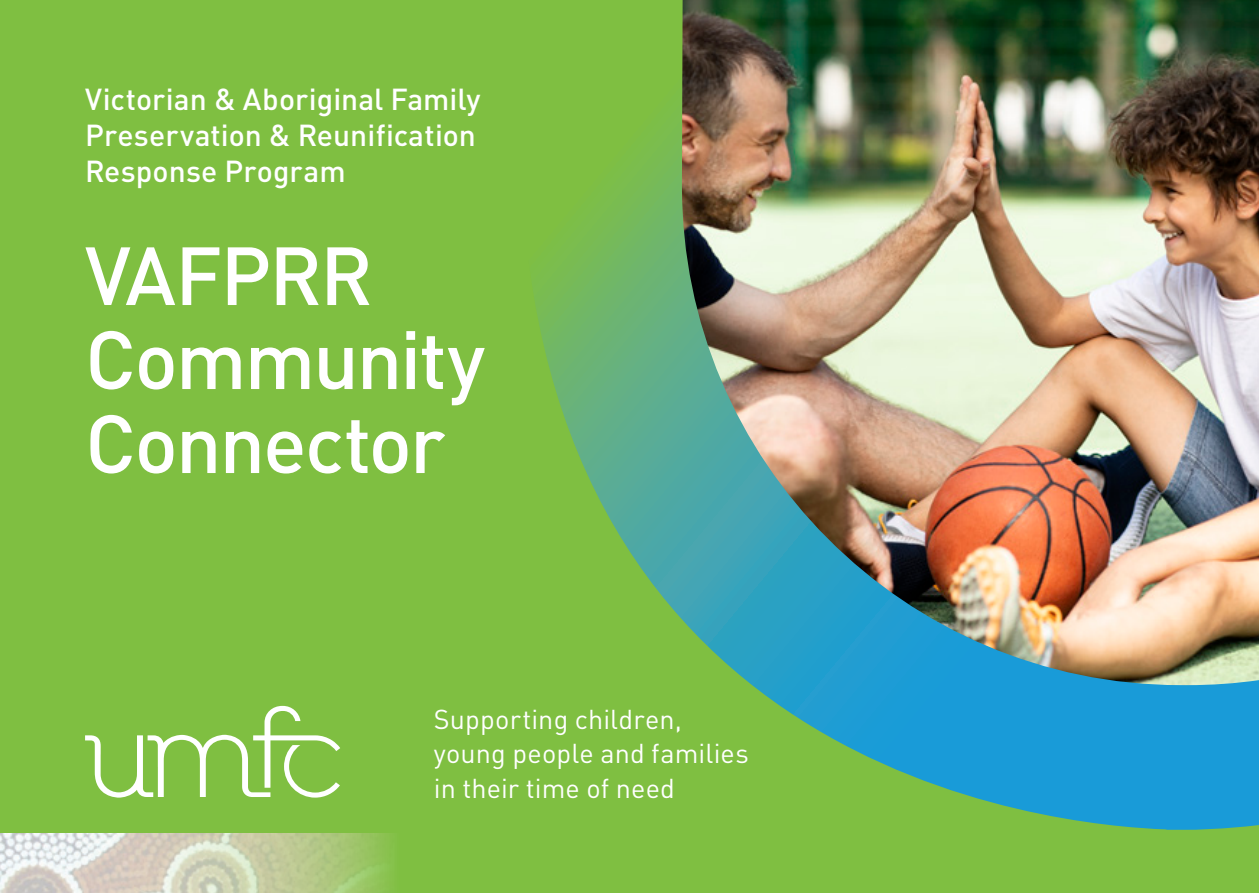
<style>
.page{position:relative;width:1259px;height:893px;background:#7fbf41}
.page>*{position:absolute;margin:0;border:0;box-sizing:border-box;transform-origin:0 0}
.H0-_Cover{font:500 81px/84px "DIN";letter-spacing:-.03em;color:#fff}
.H0-_Cover-2{font:500 30px/36px "DIN";color:#fff}
.VP{font:27px/34.5px "DIN";letter-spacing:.005em;color:#fff}
</style>
<div class="page">
<svg style="left:85px;top:706px;width:255px;height:92px;background:#96ca63"></svg>
<img style="left:521px;top:0;width:738px;height:830px">
<img style="left:0;top:833px;width:400px;height:60px">
<p class="H0-_Cover-2" style="left:85px;top:80px;width:397px">Victorian &amp; Aboriginal Family<br>Preservation &amp; Reunification<br>Response Program</p>
<p class="H0-_Cover" style="left:85px;top:231px;width:401px">VAFPRR<br>Community<br>Connector</p>
<p class="VP" style="left:434px;top:701px;width:316px">Supporting children, young people and families in their time of need</p>
</div>
